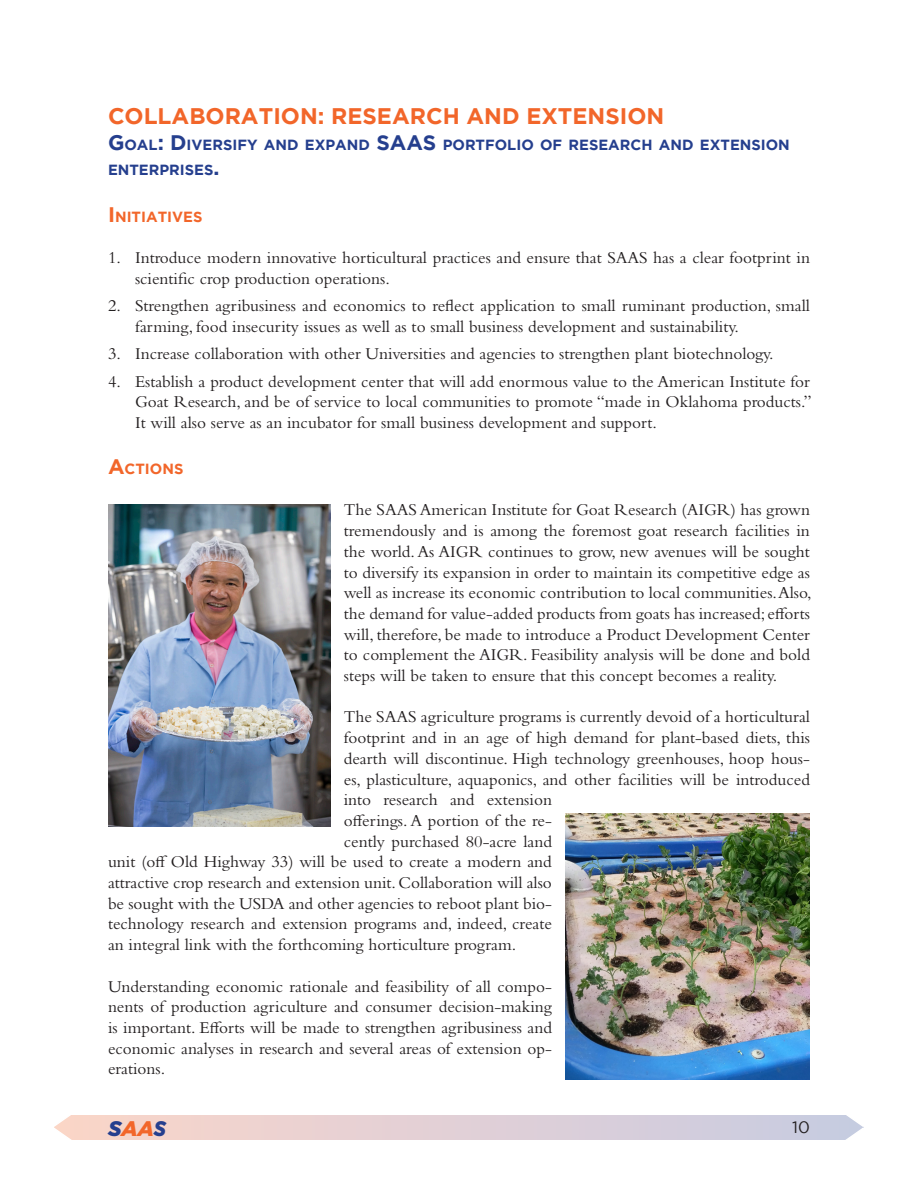
<style>
.page{position:relative;width:918px;height:1188px;background:#fff}
.page>*{position:absolute;margin:0;border:0;box-sizing:border-box;transform-origin:0 0}
.Heading_1_Caps_LU_Or{font:700 22.5px "Gotham";color:#f2662a}
.t1{font:italic 900 21px "Gotham";color:#253f8e}
.Paragraph{font:17.25px/20.7px "Bembo Std";color:#231f20;text-align:justify}
.t2{font:16.5px "Gotham";color:#231f20}
.Heading_1_Sm_Caps{font:700 14.7px "Gotham";color:#253f8e}
.Heading_2_Sm_Caps{font:700 14.7px "Gotham";color:#f2662a}
.s1{font-size:21px}
.s2{color:#f2662a}
</style>
<div class="page">
<div style="left:54px;top:1115px;width:810px;height:24px;background:linear-gradient(to right,#fbd5c9,#c7cbe2)"></div>
<svg style="left:54px;top:1115px;width:25px;height:25px"></svg>
<svg style="left:838px;top:1115px;width:26px;height:25px"></svg>
<img style="left:565px;top:813px;width:245px;height:267px">
<img style="left:108px;top:504px;width:222px;height:323px">
<p class="Heading_1_Caps_LU_Or" style="left:108px;top:103px;width:18px">COLLABORA</p>
<p class="Heading_1_Caps_LU_Or" style="left:259px;top:103px;width:30px">TION</p>
<p class="Heading_1_Caps_LU_Or" style="left:318px;top:103px;width:31px">: RESEARCH</p>
<p class="Heading_1_Caps_LU_Or" style="left:467px;top:103px;width:122px">AND EXTENSION</p>
<p class="Heading_1_Sm_Caps" style="left:108px;top:136px;width:284px"><span class="s1">G</span>OAL<span class="s1">: D</span>IVERSIFY AND EXPAND <span class="s1">SAAS</span></p>
<p class="Heading_1_Sm_Caps" style="left:443px;top:136px;width:349px">PORTFOLIO OF RESEARCH AND EXTENSION</p>
<p class="Heading_1_Sm_Caps" style="left:108px;top:161px;width:113px">ENTERPRISES<span class="s1">.</span></p>
<p class="Heading_2_Sm_Caps" style="left:108px;top:208px;width:96px"><span class="s1">I</span> NITIATIVES</p>
<p class="Paragraph" style="left:135px;top:247px;width:677px;text-indent:-27px">1. Introduce modern innovative horticultural practices and ensure that SAAS has a clear footprint in scientific crop production operations.</p>
<p class="Paragraph" style="left:135px;top:295px;width:676px;text-indent:-27px">2. Strengthen agribusiness and economics to reflect application to small ruminant production, small farming, food insecurity issues as well as to small business development and sustainability.</p>
<p class="Paragraph" style="left:108px;top:343px;width:667px">3. Increase collaboration with other Universities and agencies to strengthen plant biotechnology.</p>
<p class="Paragraph" style="left:135px;top:371px;width:678px;text-indent:-27px">4. Establish a product development center that will add enormous value to the American Institute for Goat Research, and be of service to local communities to promote “made in Oklahoma products.” It will also serve as an incubator for small business development and support.</p>
<p class="Heading_2_Sm_Caps" style="left:108px;top:460px;width:77px"><span class="s1">A</span>CTIONS</p>
<p class="Paragraph" style="left:344px;top:499px;width:469px">The SAAS American Institute for Goat Research (AIGR) has grown tremendously and is among the foremost goat research facilities in the world. As AIGR continues to grow, new avenues will be sought to diversify its expansion in order to maintain its competitive edge as well as increase its economic contribution to local communities. Also, the demand for value-added products from goats has increased; efforts will, therefore, be made to introduce a Product Development Center to complement the AIGR. Feasibility analysis will be done and bold steps will be taken to ensure that this concept becomes a reality.</p>
<p class="Paragraph" style="left:344px;top:706px;width:468px">The SAAS agriculture programs is currently devoid of a horticultural</p>
<p class="Paragraph" style="left:344px;top:727px;width:468px">footprint and in an age of high demand for plant-based diets, this</p>
<p class="Paragraph" style="left:344px;top:748px;width:468px">dearth will discontinue. High technology greenhouses, hoop hous-</p>
<p class="Paragraph" style="left:344px;top:769px;width:468px">es, plasticulture, aquaponics, and other facilities will be introduced</p>
<p class="Paragraph" style="left:344px;top:789px;width:210px">into research and extension</p>
<p class="Paragraph" style="left:344px;top:810px;width:210px">offerings. A portion of the re-</p>
<p class="Paragraph" style="left:344px;top:831px;width:210px">cently purchased 80-acre land</p>
<p class="Paragraph" style="left:108px;top:851px;width:445px">unit (off Old Highway 33) will be used to create a modern and</p>
<p class="Paragraph" style="left:108px;top:872px;width:445px">attractive crop research and extension unit. Collaboration will also</p>
<p class="Paragraph" style="left:108px;top:893px;width:445px">be sought with the USDA and other agencies to reboot plant bio-</p>
<p class="Paragraph" style="left:108px;top:913px;width:445px">technology research and extension programs and, indeed, create</p>
<p class="Paragraph" style="left:108px;top:934px;width:410px">an integral link with the forthcoming horticulture program.</p>
<p class="Paragraph" style="left:108px;top:976px;width:446px">Understanding economic rationale and feasibility of all compo&shy;nents of production agriculture and consumer decision-making is important. Efforts will be made to strengthen agribusiness and economic analyses in research and several areas of extension op&shy;erations.</p>
<p class="t1" style="left:108px;top:1114px;width:60px">S<span class="s2">AA</span>S</p>
<p class="t2" style="left:792px;top:1118px;width:19px">10</p>
</div>
